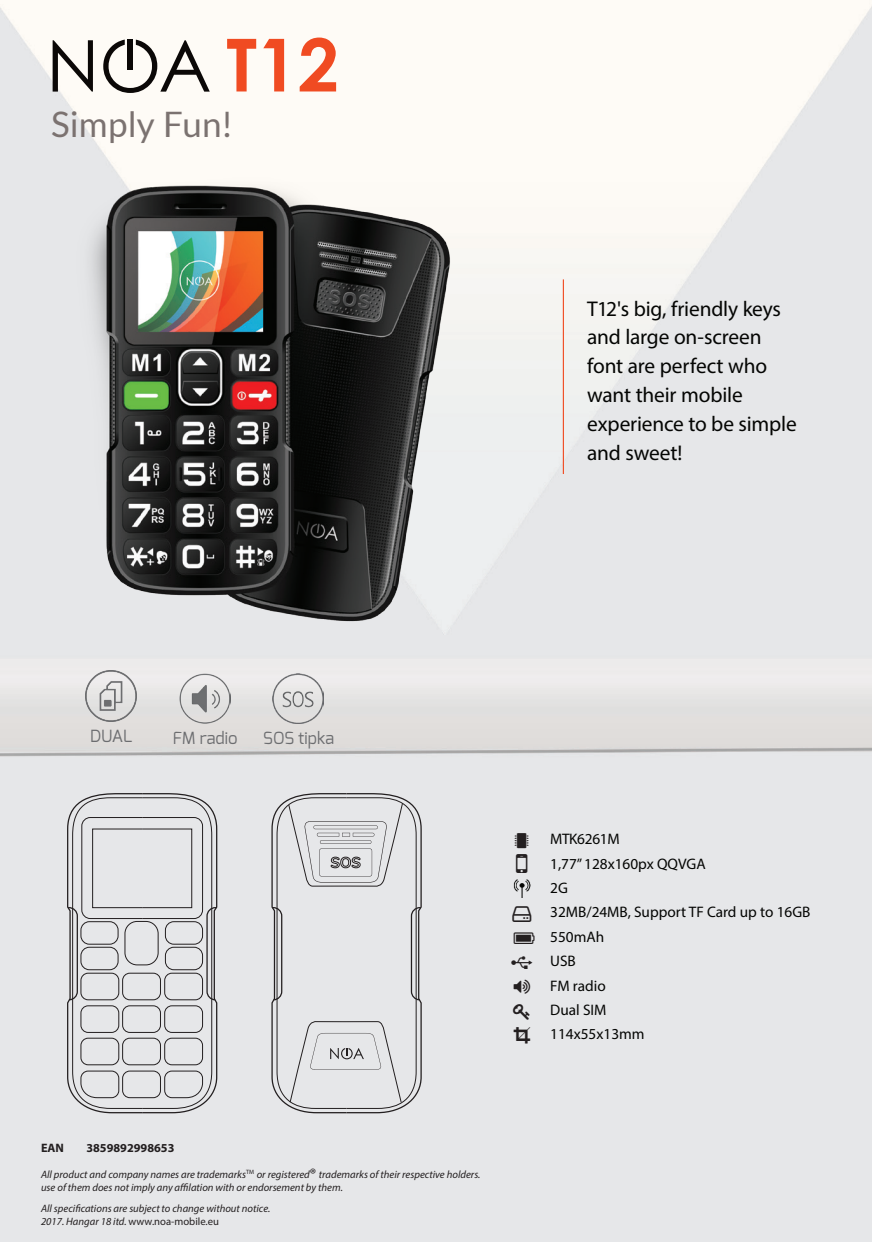
<style>
.page{position:relative;width:872px;height:1242px;background:#fff}
.page>*{position:absolute;margin:0;border:0;box-sizing:border-box;transform-origin:0 0}
.t1{font:700 73.2px "Century Gothic";color:#f04b22}
.t2{font:35.1px "Lato";letter-spacing:.005em;color:#7b7270}
.t3{font:21.3px/29px "Myriad Pro";letter-spacing:-.005em;color:#040503}
.t4{font:16.8px "Exo";color:#6c6d70}
.t5{font:16.65px "Exo";color:#6c6d70}
.t6{font:15.3px/24.5px "Myriad Pro";color:#040503}
.t7{font:700 12.15px "Myriad Pro";color:#231f20}
.t8{font:italic 10.65px/12.8px "Myriad Pro";color:#231f20}
.s1{font-style:normal;font-size:15.3px}
.s2{font-style:normal}
</style>
<div class="page">
<img style="left:0;top:0;width:872px;height:1242px">
<svg style="left:53px;top:40px;width:40px;height:52px"></svg>
<svg style="left:103px;top:40px;width:107px;height:53px"></svg>
<div style="left:128px;top:39px;width:5px;height:31px;background:#0b0807"></div>
<img style="left:511px;top:879px;width:21px;height:18px">
<img style="left:86px;top:677px;width:51px;height:44px">
<img style="left:180px;top:677px;width:50px;height:47px">
<img style="left:0;top:162px;width:663px;height:515px">
<svg style="left:66px;top:792px;width:152px;height:322px;background:#d3d3d5"></svg>
<div style="left:122px;top:1070px;width:39px;height:28px;border:1px solid #231f20;border-radius:7px"></div>
<svg style="left:270px;top:792px;width:153px;height:322px;background:#dadadc"></svg>
<img style="left:272px;top:673px;width:51px;height:51px">
<svg style="left:515px;top:833px;width:14px;height:39px"></svg>
<svg style="left:512px;top:905px;width:19px;height:16px"></svg>
<svg style="left:513px;top:933px;width:21px;height:11px"></svg>
<svg style="left:511px;top:956px;width:21px;height:13px"></svg>
<svg style="left:513px;top:980px;width:17px;height:14px"></svg>
<svg style="left:513px;top:1003px;width:16px;height:16px"></svg>
<svg style="left:513px;top:1027px;width:17px;height:17px"></svg>
<h1 class="t1" style="left:226px;top:9px;width:114px">T12</h1>
<h2 class="t2" style="left:51px;top:104px;width:184px">Simply Fun!</h2>
<h3 class="t3" style="left:587px;top:293px;width:211px">T12's big, friendly keys and large on-screen font are perfect who want their mobile experience to be simple and sweet!</h3>
<h3 class="t4" style="left:90px;top:725px;width:44px">DUAL</h3>
<h3 class="t5" style="left:173px;top:727px;width:66px">FM radio</h3>
<h3 class="t5" style="left:263px;top:727px;width:72px">SOS tipka</h3>
<p class="t7" style="left:41px;top:1140px;width:24px">EAN</p>
<p class="t7" style="left:86px;top:1140px;width:90px">3859892998653</p>
<p class="t8" style="left:41px;top:1167px;width:441px">All product and company names are trademarks<sup>TM</sup> or registered<span class="s1">®</span> trademarks of their respective holders. use of them does not imply any affilation with or endorsement by them.</p>
<p class="t8" style="left:41px;top:1202px;width:231px">All specifications are subject to change without notice.<br>2017. Hangar 18 itd. <span class="s2">www.noa-mobile.eu</span></p>
<h3 class="t6" style="left:550px;top:826px;width:262px">MTK6261M<br>1,77” 128x160px QQVGA<br>2G<br>32MB/24MB, Support TF Card up to 16GB<br>550mAh<br>USB<br>FM radio<br>Dual SIM<br>114x55x13mm</h3>
</div>
